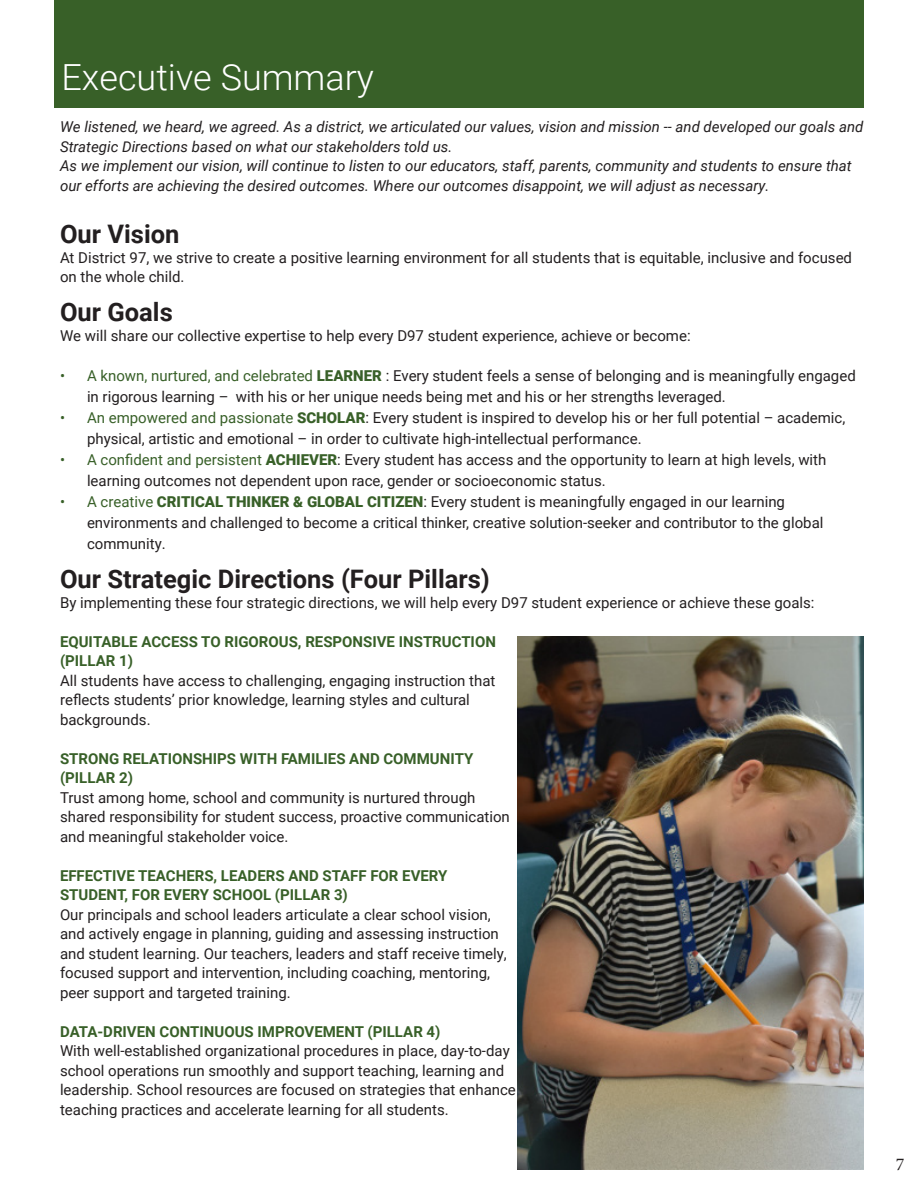
<style>
.page{position:relative;width:918px;height:1188px;background:#fff}
.page>*{position:absolute;margin:0;border:0;box-sizing:border-box;transform-origin:0 0}
.t1{font:300 36px "Roboto";color:#fff}
.t2{font:700 25.5px "Roboto";color:#231f20}
.t3{font:18px "Minion Pro";color:#231f20}
.t4{font:15px/19.5px "Roboto";color:#231f20}
.t5{font:italic 15px/19.5px "Roboto";color:#231f20}
.t6{font:700 15px/19.5px "Roboto";color:#386028}
.s1{color:#386028}
.s2{font-weight:900;color:#386028}
</style>
<div class="page">
<img style="left:518px;top:636px;width:346px;height:534px">
<div style="left:54px;top:0;width:810px;height:108px;background:#386028"></div>
<p class="t1" style="left:62px;top:52px;width:314px">Executive Summary</p>
<p class="t5" style="left:60px;top:117px;width:805px">We listened, we heard, we agreed. As a district, we articulated our values, vision and mission -- and developed our goals and<br>Strategic Directions based on what our stakeholders told us.</p>
<p class="t5" style="left:60px;top:156px;width:793px">As we implement our vision, will continue to listen to our educators, staff, parents, community and students to ensure that our efforts are achieving the desired outcomes. Where our outcomes disappoint, we will adjust as necessary.</p>
<p class="t2" style="left:60px;top:216px;width:121px">Our Vision</p>
<p class="t4" style="left:60px;top:247px;width:794px">At District 97, we strive to create a positive learning environment for all students that is equitable, inclusive and focused on the whole child.</p>
<p class="t2" style="left:60px;top:294px;width:114px">Our Goals</p>
<p class="t4" style="left:60px;top:325px;width:632px">We will share our collective expertise to help every D97 student experience, achieve or become:</p>
<p class="t4" style="left:87px;top:365px;width:770px;line-height:21px;text-indent:-27px"><span class="s1">• A known, nurtured, and celebrated</span> <span class="s2">LEARNER</span> : Every student feels a sense of belonging and is meaningfully engaged in rigorous learning – with his or her unique needs being met and his or her strengths leveraged.</p>
<p class="t4" style="left:87px;top:407px;width:760px;line-height:21px;text-indent:-27px"><span class="s1">• An empowered and passionate</span> <span class="s2">SCHOLAR</span>: Every student is inspired to develop his or her full potential – academic, physical, artistic and emotional – in order to cultivate high-intellectual performance.</p>
<p class="t4" style="left:87px;top:449px;width:741px;line-height:21px;text-indent:-27px"><span class="s1">• A confident and persistent</span> <span class="s2">ACHIEVER</span>: Every student has access and the opportunity to learn at high levels, with learning outcomes not dependent upon race, gender or socioeconomic status.</p>
<p class="t4" style="left:87px;top:491px;width:738px;line-height:21px;text-indent:-27px"><span class="s1">• A creative</span> <span class="s2">CRITICAL THINKER &amp; GLOBAL CITIZEN</span>: Every student is meaningfully engaged in our learning environments and challenged to become a critical thinker, creative solution-seeker and contributor to the global community.</p>
<p class="t2" style="left:60px;top:561px;width:431px">Our Strategic Directions (Four Pillars)</p>
<p class="t4" style="left:60px;top:592px;width:756px">By implementing these four strategic directions, we will help every D97 student experience or achieve these goals:</p>
<p class="t6" style="left:60px;top:631px;width:437px">EQUITABLE ACCESS TO RIGOROUS, RESPONSIVE INSTRUCTION (PILLAR 1)</p>
<p class="t4" style="left:60px;top:670px;width:437px">All students have access to challenging, engaging instruction that reflects students’ prior knowledge, learning styles and cultural backgrounds.</p>
<p class="t6" style="left:60px;top:748px;width:415px">STRONG RELATIONSHIPS WITH FAMILIES AND COMMUNITY (PILLAR 2)</p>
<p class="t4" style="left:60px;top:787px;width:451px">Trust among home, school and community is nurtured through shared responsibility for student success, proactive communication and meaningful stakeholder voice.</p>
<p class="t6" style="left:60px;top:865px;width:389px">EFFECTIVE TEACHERS, LEADERS AND STAFF FOR EVERY<br>STUDENT, FOR EVERY SCHOOL (PILLAR 3)</p>
<p class="t4" style="left:60px;top:904px;width:448px">Our principals and school leaders articulate a clear school vision, and actively engage in planning, guiding and assessing instruction and student learning. Our teachers, leaders and staff receive timely, focused support and intervention, including coaching, mentoring, peer support and targeted training.</p>
<p class="t6" style="left:60px;top:1021px;width:382px">DATA-DRIVEN CONTINUOUS IMPROVEMENT (PILLAR 4)</p>
<p class="t4" style="left:60px;top:1041px;width:457px">With well-established organizational procedures in place, day-to-day school operations run smoothly and support teaching, learning and leadership. School resources are focused on strategies that enhance teaching practices and accelerate learning for all students.</p>
<p class="t3" style="left:896px;top:1152px;width:10px">7</p>
</div>
